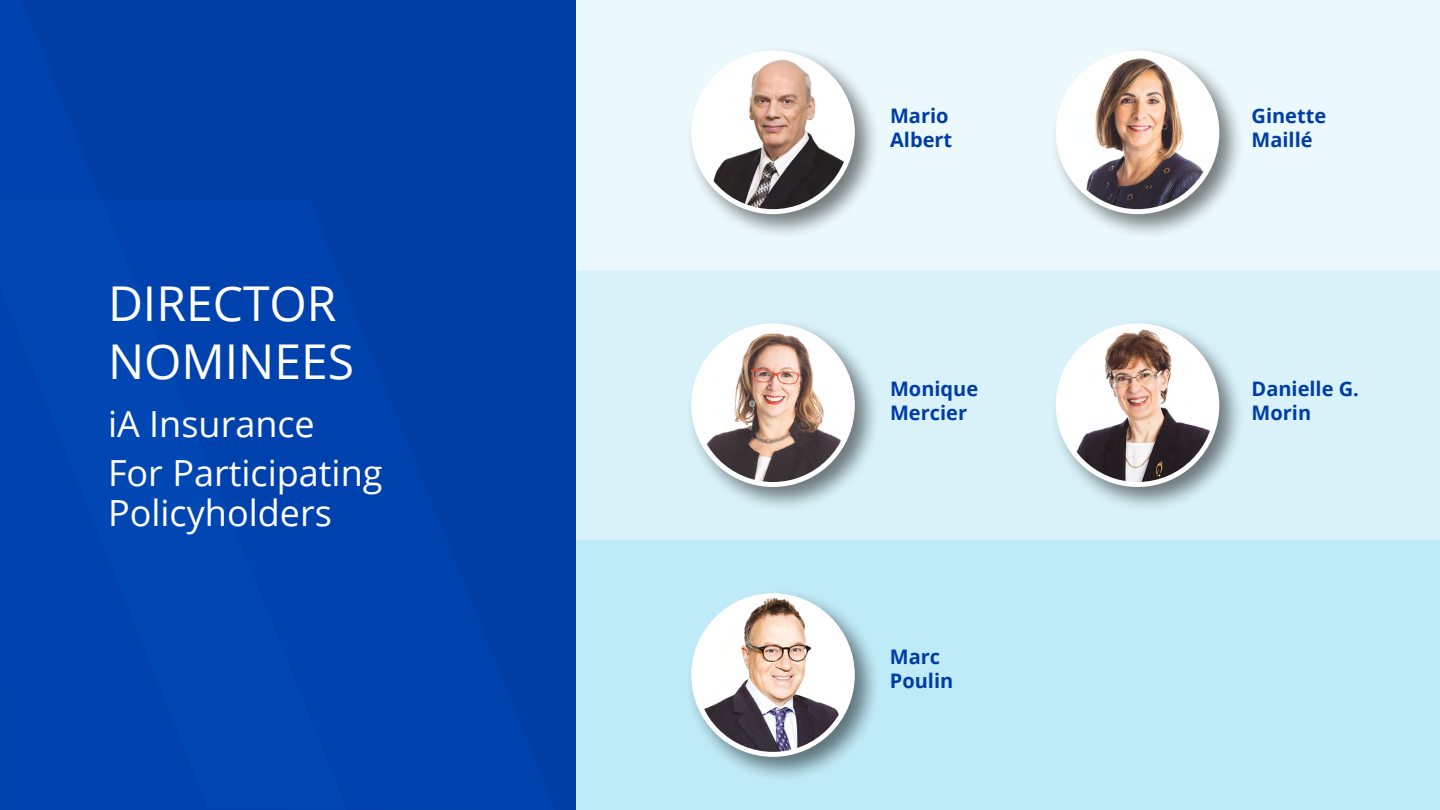
<style>
.page{position:relative;width:1440px;height:810px;background:#fff}
.page>*{position:absolute;margin:0;border:0;box-sizing:border-box;transform-origin:0 0}
.Texte_courant{font:48px/58px "Open Sans";color:#fff}
.Texte_courant-2{font:36px/40px "Open Sans";color:#fff}
.t1{font:700 20px/24px "Open Sans";color:#003da5}
</style>
<div class="page">
<div style="left:576px;top:0;width:864px;height:270px;background:#ebf8fc"></div>
<div style="left:576px;top:270px;width:864px;height:270px;background:#d9f2fa"></div>
<div style="left:576px;top:540px;width:864px;height:270px;background:#bfeaf7"></div>
<div style="left:0;top:0;width:576px;height:810px;background:#003da5"></div>
<svg style="left:0;top:200px;width:347px;height:610px"></svg>
<div style="left:685px;top:45px;width:196px;height:195px;background:#000;opacity:.5"></div>
<img style="left:704px;top:56px;width:148px;height:156px">
<div style="left:691px;top:51px;width:164px;height:163px;border:5px solid #fff;border-radius:50%"></div>
<div style="left:1050px;top:45px;width:196px;height:195px;background:#000;opacity:.5"></div>
<img style="left:1065px;top:56px;width:152px;height:156px">
<div style="left:1056px;top:51px;width:163px;height:163px;border:5px solid #fff;border-radius:50%"></div>
<div style="left:685px;top:318px;width:196px;height:195px;background:#000;opacity:.5"></div>
<img style="left:694px;top:330px;width:158px;height:154px">
<div style="left:691px;top:323px;width:164px;height:164px;border:5px solid #fff;border-radius:50%"></div>
<div style="left:1050px;top:318px;width:196px;height:195px;background:#000;opacity:.5"></div>
<img style="left:1066px;top:327px;width:151px;height:157px">
<div style="left:1056px;top:323px;width:163px;height:164px;border:5px solid #fff;border-radius:50%"></div>
<div style="left:685px;top:587px;width:196px;height:196px;background:#000;opacity:.5"></div>
<img style="left:694px;top:596px;width:150px;height:158px">
<div style="left:691px;top:593px;width:164px;height:164px;border:5px solid #fff;border-radius:50%"></div>
<p class="Texte_courant" style="left:108px;top:273px;width:248px">DIRECTOR<br>NOMINEES</p>
<p class="Texte_courant-2" style="left:108px;top:403px;width:208px">iA Insurance</p>
<p class="Texte_courant-2" style="left:108px;top:452px;width:276px">For Participating<br>Policyholders</p>
<p class="t1" style="left:890px;top:103px;width:64px">Mario<br>Albert</p>
<p class="t1" style="left:1252px;top:103px;width:76px">Ginette<br>Maillé</p>
<p class="t1" style="left:890px;top:376px;width:90px">Monique<br>Mercier</p>
<p class="t1" style="left:1252px;top:376px;width:109px">Danielle G.<br>Morin</p>
<p class="t1" style="left:890px;top:645px;width:65px">Marc<br>Poulin</p>
</div>
